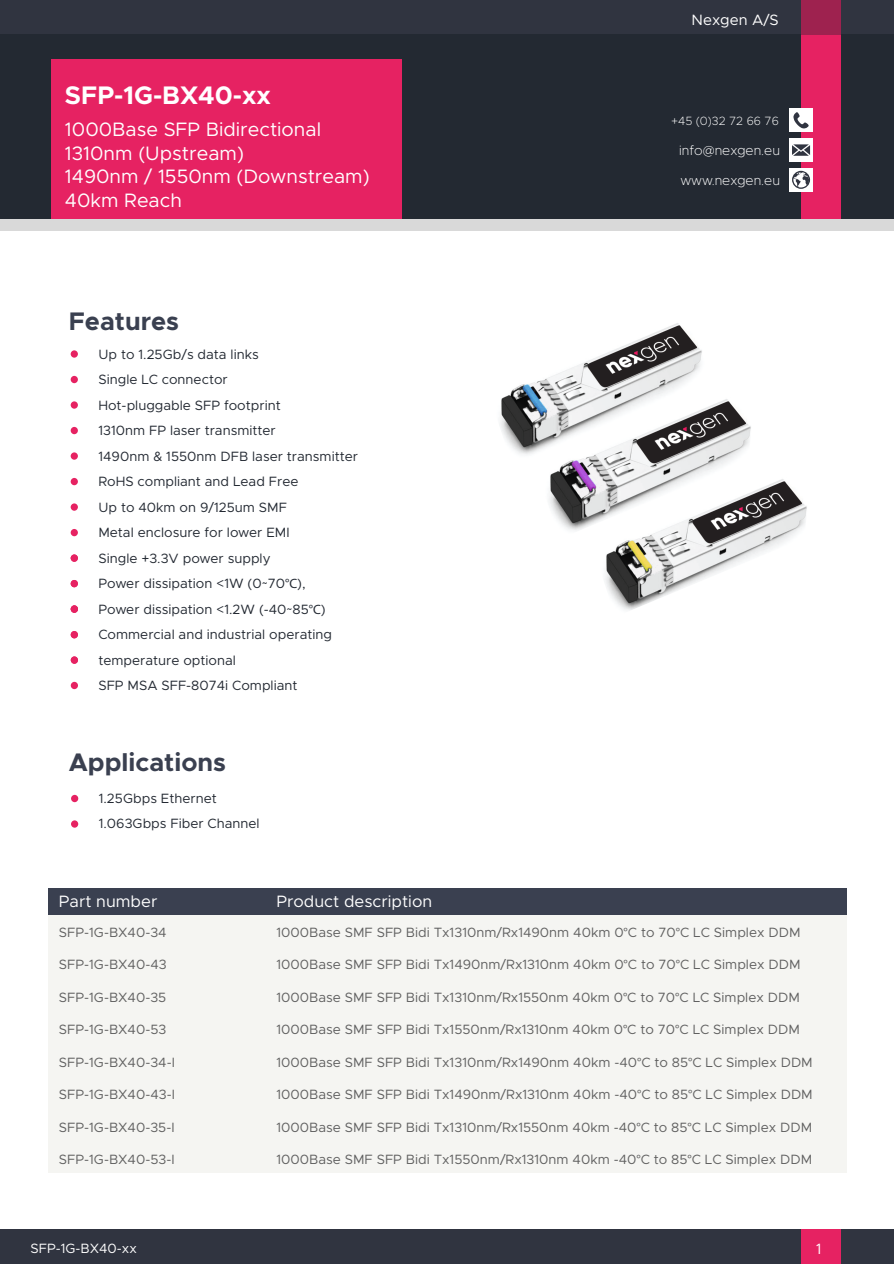
<style>
.page{position:relative;width:894px;height:1264px;background:#fff}
.page>*{position:absolute;margin:0;border:0;box-sizing:border-box;transform-origin:0 0}
.t1{font:700 25.5px "Metropolis";color:#3a4050}
.t2{font:700 25.5px "Metropolis";color:#fff}
.t3{font:19.5px/23.4px "Metropolis";color:#fff}
.t4{font:16.5px "Metropolis";color:#fff}
.t5{font:15px "Metropolis";color:#fff}
.t6{font:13.5px "Metropolis";color:#606060}
.t7{font:13.5px/25.5px "Metropolis";color:#232932}
.t8{font:200 13.5px "Metropolis";color:#fff}
.t9{font:13.5px "Metropolis";color:#fff}
.t10{font:200 12px "Metropolis";color:#fff}
.s1{font-family:"Myriad Pro"}
</style>
<div class="page">
<div style="left:48px;top:903px;width:798px;height:269px;background:#f5f5f2"></div>
<div style="left:48px;top:888px;width:798px;height:26px;background:#3a4050"></div>
<div style="left:0;top:0;width:893px;height:35px;background:#303440"></div>
<div style="left:0;top:35px;width:893px;height:185px;background:#232932"></div>
<div style="left:51px;top:59px;width:350px;height:160px;background:#e62262"></div>
<div style="left:800px;top:0;width:40px;height:219px;background:#e62262"></div>
<div style="left:800px;top:0;width:40px;height:34px;background:#9e224f"></div>
<div style="left:789px;top:138px;width:23px;height:24px;background:#fff"></div>
<svg style="left:792px;top:144px;width:17px;height:12px"></svg>
<div style="left:789px;top:168px;width:23px;height:23px;background:#fff"></div>
<svg style="left:792px;top:171px;width:17px;height:18px"></svg>
<div style="left:789px;top:109px;width:23px;height:23px;background:#fff"></div>
<svg style="left:793px;top:112px;width:15px;height:17px"></svg>
<div style="left:0;top:219px;width:893px;height:11px;background:#d9d9d9"></div>
<div style="left:71px;top:350px;width:7px;height:7px;background:#e62262;border-radius:50%"></div>
<div style="left:71px;top:376px;width:7px;height:7px;background:#e62262;border-radius:50%"></div>
<div style="left:71px;top:580px;width:7px;height:7px;background:#e62262;border-radius:50%"></div>
<div style="left:71px;top:554px;width:7px;height:7px;background:#e62262;border-radius:50%"></div>
<div style="left:71px;top:529px;width:7px;height:7px;background:#e62262;border-radius:50%"></div>
<div style="left:71px;top:503px;width:7px;height:7px;background:#e62262;border-radius:50%"></div>
<div style="left:71px;top:478px;width:7px;height:7px;background:#e62262;border-radius:50%"></div>
<div style="left:71px;top:452px;width:7px;height:7px;background:#e62262;border-radius:50%"></div>
<div style="left:71px;top:427px;width:7px;height:7px;background:#e62262;border-radius:50%"></div>
<div style="left:71px;top:401px;width:7px;height:7px;background:#e62262;border-radius:50%"></div>
<div style="left:71px;top:794px;width:7px;height:8px;background:#e62262;border-radius:50%"></div>
<div style="left:0;top:1228px;width:893px;height:35px;background:#303440"></div>
<div style="left:800px;top:1228px;width:40px;height:35px;background:#e62262"></div>
<div style="left:71px;top:605px;width:7px;height:8px;background:#e62262;border-radius:50%"></div>
<div style="left:71px;top:631px;width:7px;height:7px;background:#e62262;border-radius:50%"></div>
<div style="left:71px;top:656px;width:7px;height:7px;background:#e62262;border-radius:50%"></div>
<div style="left:71px;top:682px;width:7px;height:7px;background:#e62262;border-radius:50%"></div>
<div style="left:71px;top:820px;width:7px;height:7px;background:#e62262;border-radius:50%"></div>
<img style="left:500px;top:323px;width:202px;height:132px">
<img style="left:544px;top:374px;width:207px;height:157px">
<img style="left:600px;top:452px;width:207px;height:158px">
<h1 class="t2" style="left:65px;top:79px;width:207px">SFP-1G-BX40-xx</h1>
<h2 class="t3" style="left:65px;top:118px;width:306px">1000Base SFP Bidirectional<br>1310nm (Upstream)<br>1490nm / 1550nm (Downstream)<br>40km Reach</h2>
<h1 class="t1" style="left:69px;top:305px;width:112px">Features</h1>
<p class="t7" style="left:98px;top:341px;width:261px">Up to 1.25Gb/s data links<br>Single LC connector<br>Hot-pluggable SFP footprint<br>1310nm FP laser transmitter<br>1490nm &amp; 1550nm DFB laser transmitter<br>RoHS compliant and Lead Free<br>Up to 40km on 9/125um SMF<br>Metal enclosure for lower EMI<br>Single +3.3V power supply<br>Power dissipation &lt;1W (0~70<span class="s1">°C</span>),<br>Power dissipation &lt;1.2W (-40~85<span class="s1">°C</span>)<br>Commercial and industrial operating temperature optional<br>SFP MSA SFF-8074i Compliant</p>
<h1 class="t1" style="left:69px;top:745px;width:159px">Applications</h1>
<p class="t7" style="left:99px;top:785px;width:162px">1.25Gbps Ethernet<br>1.063Gbps Fiber Channel</p>
<p class="t5" style="left:691px;top:11px;width:89px">Nexgen A/S</p>
<p class="t10" style="left:670px;top:114px;width:109px">+45 (0)32 72 66 76</p>
<p class="t8" style="left:679px;top:142px;width:102px">info@nexgen.eu</p>
<p class="t8" style="left:680px;top:172px;width:101px">www.nexgen.eu</p>
<p class="t4" style="left:59px;top:891px;width:100px">Part number</p>
<p class="t4" style="left:276px;top:891px;width:157px">Product description</p>
<p class="t6" style="left:59px;top:924px;width:109px">SFP-1G-BX40-34</p>
<p class="t6" style="left:59px;top:956px;width:109px">SFP-1G-BX40-43</p>
<p class="t6" style="left:59px;top:988px;width:109px">SFP-1G-BX40-35</p>
<p class="t6" style="left:59px;top:1021px;width:109px">SFP-1G-BX40-53</p>
<p class="t6" style="left:59px;top:1053px;width:117px">SFP-1G-BX40-34-I</p>
<p class="t6" style="left:59px;top:1086px;width:117px">SFP-1G-BX40-43-I</p>
<p class="t6" style="left:59px;top:1118px;width:117px">SFP-1G-BX40-35-I</p>
<p class="t6" style="left:59px;top:1150px;width:117px">SFP-1G-BX40-53-I</p>
<p class="t6" style="left:276px;top:924px;width:525px">1000Base SMF SFP Bidi Tx1310nm/Rx1490nm 40km 0<span class="s1">°</span>C to 70<span class="s1">°</span>C LC Simplex DDM</p>
<p class="t6" style="left:276px;top:956px;width:525px">1000Base SMF SFP Bidi Tx1490nm/Rx1310nm 40km 0<span class="s1">°</span>C to 70<span class="s1">°</span>C LC Simplex DDM</p>
<p class="t6" style="left:276px;top:988px;width:525px">1000Base SMF SFP Bidi Tx1310nm/Rx1550nm 40km 0<span class="s1">°</span>C to 70<span class="s1">°</span>C LC Simplex DDM</p>
<p class="t6" style="left:276px;top:1021px;width:525px">1000Base SMF SFP Bidi Tx1550nm/Rx1310nm 40km 0<span class="s1">°</span>C to 70<span class="s1">°</span>C LC Simplex DDM</p>
<p class="t6" style="left:276px;top:1053px;width:537px">1000Base SMF SFP Bidi Tx1310nm/Rx1490nm 40km -40<span class="s1">°</span>C to 85<span class="s1">°</span>C LC Simplex DDM</p>
<p class="t6" style="left:276px;top:1086px;width:537px">1000Base SMF SFP Bidi Tx1490nm/Rx1310nm 40km -40<span class="s1">°</span>C to 85<span class="s1">°</span>C LC Simplex DDM</p>
<p class="t6" style="left:276px;top:1118px;width:537px">1000Base SMF SFP Bidi Tx1310nm/Rx1550nm 40km -40<span class="s1">°</span>C to 85<span class="s1">°</span>C LC Simplex DDM</p>
<p class="t6" style="left:276px;top:1150px;width:537px">1000Base SMF SFP Bidi Tx1550nm/Rx1310nm 40km -40<span class="s1">°</span>C to 85<span class="s1">°</span>C LC Simplex DDM</p>
<p class="t9" style="left:31px;top:1240px;width:108px">SFP-1G-BX40-xx</p>
<p class="t5" style="left:815px;top:1239px;width:7px">1</p>
</div>
